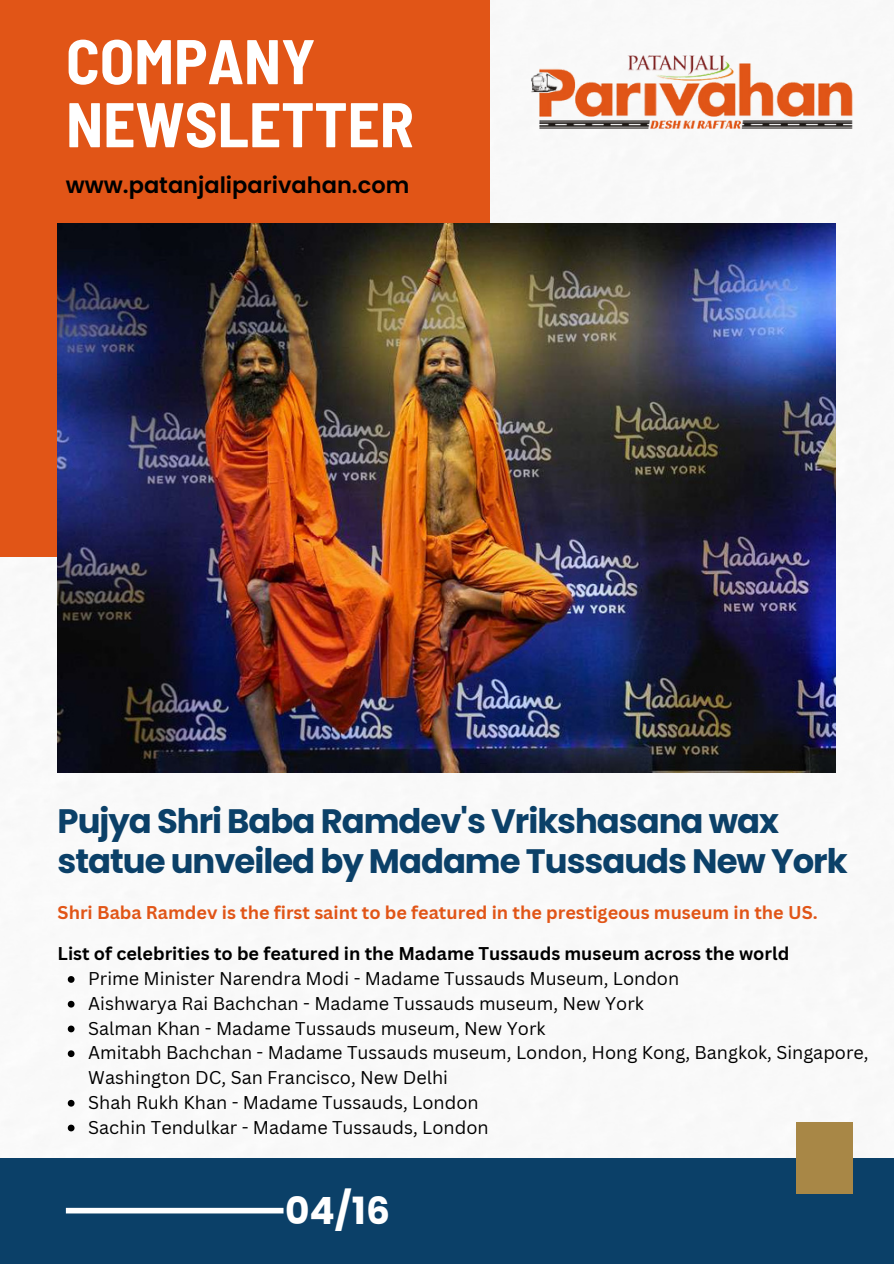
<style>
.page{position:relative;width:894px;height:1264px;background:#fff}
.page>*{position:absolute;margin:0;border:0;box-sizing:border-box;transform-origin:0 0}
.t1{font:700 semi-condensed 63px/63px "Barlow";color:#fff}
.t2{font:700 37.5px "Poppins";color:#fff}
.t3{font:700 33.9px/40px "Poppins";letter-spacing:-.03em;color:#0b4068}
.t4{font:600 22.5px "Poppins";color:#000}
.t5{font:18px/24.8px "Canva Sans";color:#000}
.t6{font:700 18px "Canva Sans";color:#e15517}
.t7{font:700 18px "Canva Sans";color:#000}
</style>
<div class="page">
<div style="left:0;top:0;width:489px;height:556px;background:#e15517"></div>
<div style="left:0;top:1157px;width:893px;height:106px;background:#0b4068"></div>
<img style="left:58px;top:223px;width:777px;height:549px">
<div style="left:66px;top:1207px;width:217px;height:6px;background:#fff"></div>
<img style="left:531px;top:55px;width:322px;height:74px">
<svg style="left:68px;top:976px;width:6px;height:6px"></svg>
<svg style="left:68px;top:1000px;width:6px;height:7px"></svg>
<svg style="left:68px;top:1025px;width:6px;height:7px"></svg>
<svg style="left:68px;top:1050px;width:6px;height:7px"></svg>
<svg style="left:68px;top:1099px;width:6px;height:7px"></svg>
<svg style="left:68px;top:1124px;width:6px;height:7px"></svg>
<div style="left:796px;top:1122px;width:57px;height:71px;background:#a88746"></div>
<h4 class="t1" style="left:66px;top:27px;width:349px">COMPANY<br>NEWSLETTER</h4>
<h5 class="t4" style="left:66px;top:169px;width:345px">www.patanjaliparivahan.com</h5>
<h3 class="t3" style="left:58px;top:800px;width:791px">Pujya Shri Baba Ramdev's Vrikshasana wax statue unveiled by Madame Tussauds New York</h3>
<h5 class="t6" style="left:58px;top:899px;width:761px">Shri Baba Ramdev is the first saint to be featured in the prestigeous museum in the US.</h5>
<p class="t7" style="left:58px;top:941px;width:733px">List of celebrities to be featured in the Madame Tussauds museum across the world</p>
<p class="t5" style="left:88px;top:965px;width:592px">Prime Minister Narendra Modi - Madame Tussauds Museum, London</p>
<p class="t5" style="left:88px;top:990px;width:557px">Aishwarya Rai Bachchan - Madame Tussauds museum, New York</p>
<p class="t5" style="left:88px;top:1015px;width:458px">Salman Khan - Madame Tussauds museum, New York</p>
<p class="t5" style="left:88px;top:1039px;width:781px">Amitabh Bachchan - Madame Tussauds museum, London, Hong Kong, Bangkok, Singapore,<br>Washington DC, San Francisco, New Delhi</p>
<p class="t5" style="left:88px;top:1089px;width:392px">Shah Rukh Khan - Madame Tussauds, London</p>
<h2 class="t5" style="left:88px;top:1114px;width:402px">Sachin Tendulkar - Madame Tussauds, London</h2>
<p class="t2" style="left:285px;top:1184px;width:106px">04/16</p>
</div>
